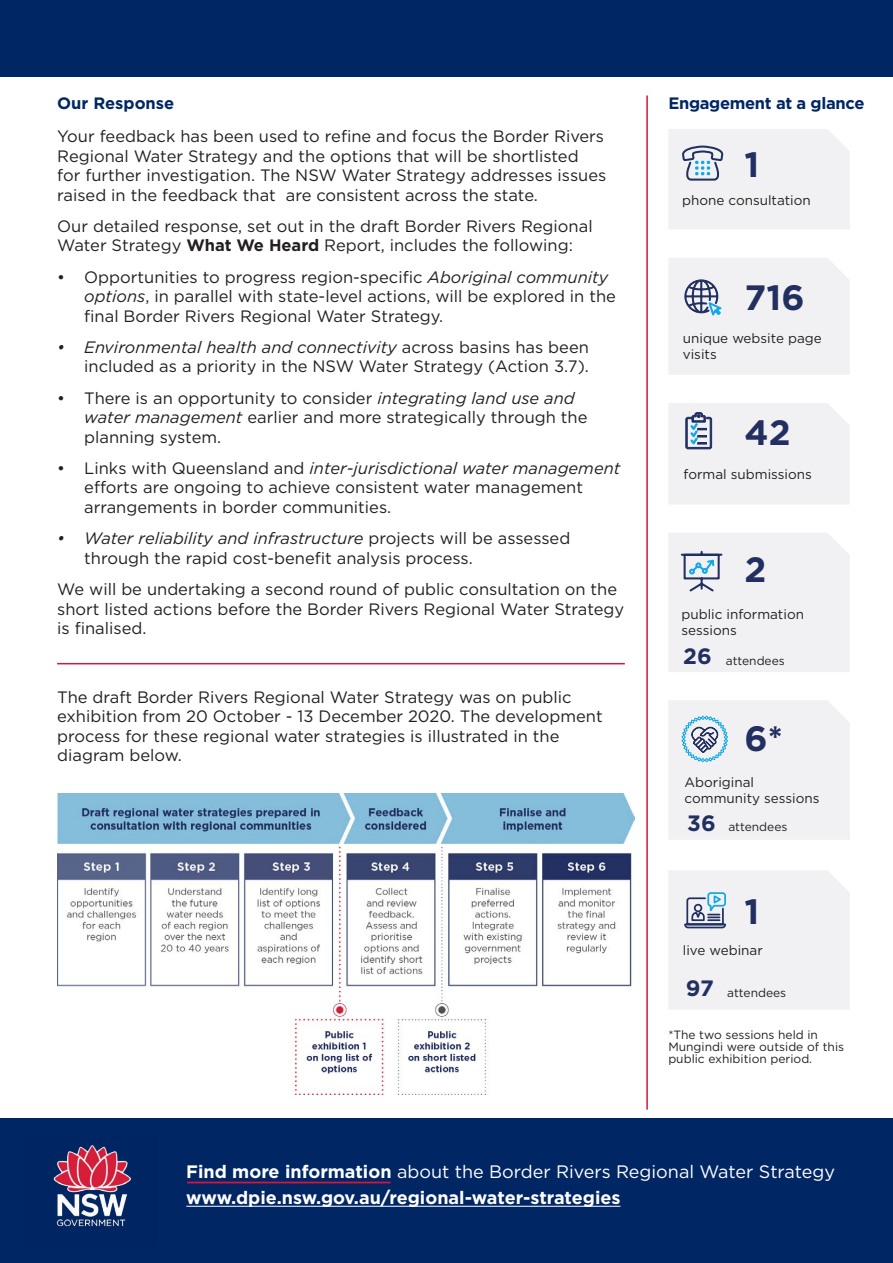
<style>
.page{position:relative;width:893px;height:1263px;background:#fff}
.page>*{position:absolute;margin:0;border:0;box-sizing:border-box;transform-origin:0 0}
.t1{font:700 35.1px "Gotham";color:#212f61}
.t2{font:700 22.2px "Gotham";color:#212f61}
.t3{font:18px "Gotham";color:#fff}
.t4{font:700 18px "Gotham";color:#fff}
.bODY_cOPY{font:16.5px/19.5px "Gotham";color:#231f20}
.Sub{font:700 16.5px "Gotham";letter-spacing:-.02em;color:#002664}
.Paragraph_Style_3{font:700 16.5px "Gotham";color:#002664}
.bODY_cOPY-2{font:13.5px/16.2px "Gotham";color:#231f20}
.bODY_cOPY-3{font:12px/12px "Gotham";color:#231f20}
.s1{font-weight:700}
.s2{font-style:italic}
</style>
<div class="page">
<img style="left:57px;top:793px;width:578px;height:302px">
<hr style="left:57px;top:663px;width:568px;height:1px;background:#d7153a">
<hr style="left:646px;top:95px;width:2px;height:1014px;background:#d7153a">
<div style="left:0;top:0;width:893px;height:77px;background:#002664"></div>
<div style="left:0;top:1119px;width:893px;height:144px;background:#002664"></div>
<div style="left:669px;top:701px;width:181px;height:139px;background:#f1f1f3"></div>
<div style="left:669px;top:129px;width:181px;height:100px;background:#f1f1f3"></div>
<div style="left:669px;top:403px;width:181px;height:101px;background:#f1f1f3"></div>
<div style="left:669px;top:258px;width:181px;height:117px;background:#f1f1f3"></div>
<div style="left:669px;top:870px;width:181px;height:139px;background:#f1f1f3"></div>
<div style="left:669px;top:533px;width:181px;height:139px;background:#f1f1f3"></div>
<hr style="left:186px;top:1206px;width:434px;height:1px;background:#fff">
<hr style="left:187px;top:1181px;width:204px;height:2px;background:#d7153a">
<img style="left:53px;top:1145px;width:78px;height:82px">
<p class="Paragraph_Style_3" style="left:57px;top:92px;width:119px">Our Response</p>
<p class="bODY_cOPY" style="left:57px;top:126px;width:551px">Your feedback has been used to refine and focus the Border Rivers Regional Water Strategy and the options that will be shortlisted<br>for further investigation. The NSW Water Strategy addresses issues raised in the feedback that are consistent across the state.</p>
<p class="bODY_cOPY" style="left:57px;top:216px;width:537px">Our detailed response, set out in the draft Border Rivers Regional<br>Water Strategy <span class="s1">What We Heard</span> Report, includes the following:</p>
<p class="bODY_cOPY" style="left:84px;top:267px;width:533px;text-indent:-27px">• Opportunities to progress region-specific <span class="s2">Aboriginal community options</span>, in parallel with state-level actions, will be explored in the final Border Rivers Regional Water Strategy.</p>
<p class="bODY_cOPY" style="left:57px;top:337px;width:533px;text-align:right"><span class="s2">• Environmental health and connectivity</span> across basins has been included as a priority in the NSW Water Strategy (Action 3.7).</p>
<p class="bODY_cOPY" style="left:84px;top:388px;width:505px;text-indent:-27px">• There is an opportunity to consider <span class="s2">integrating land use and water management</span> earlier and more strategically through the planning system.</p>
<p class="bODY_cOPY" style="left:84px;top:458px;width:538px;text-indent:-27px">• Links with Queensland and <span class="s2">inter-jurisdictional water management </span>efforts are ongoing to achieve consistent water management arrangements in border communities.</p>
<p class="bODY_cOPY" style="left:84px;top:528px;width:488px;text-indent:-27px"><span class="s2">• Water reliability and infrastructure</span> projects will be assessed through the rapid cost-benefit analysis process.</p>
<p class="bODY_cOPY" style="left:57px;top:579px;width:568px">We will be undertaking a second round of public consultation on the short listed actions before the Border Rivers Regional Water Strategy is finalised.</p>
<p class="bODY_cOPY" style="left:57px;top:687px;width:547px">The draft Border Rivers Regional Water Strategy was on public exhibition from 20 October - 13 December 2020. The development process for these regional water strategies is illustrated in the diagram below.</p>
<p class="Sub" style="left:668px;top:92px;width:198px">Engagement at a glance</p>
<p class="t1" style="left:744px;top:141px;width:16px">1</p>
<p class="bODY_cOPY-2" style="left:682px;top:192px;width:130px">phone consultation</p>
<p class="t1" style="left:744px;top:274px;width:62px">716</p>
<p class="bODY_cOPY-2" style="left:683px;top:330px;width:141px">unique website page visits</p>
<p class="t1" style="left:744px;top:409px;width:48px">42</p>
<p class="bODY_cOPY-2" style="left:684px;top:466px;width:130px">formal submissions</p>
<p class="t1" style="left:744px;top:547px;width:23px">2</p>
<p class="bODY_cOPY-2" style="left:681px;top:606px;width:124px">public information sessions</p>
<p class="t2" style="left:683px;top:642px;width:30px">26</p>
<p class="bODY_cOPY-3" style="left:726px;top:654px;width:61px">attendees</p>
<p class="t1" style="left:744px;top:715px;width:40px">6*</p>
<p class="bODY_cOPY-2" style="left:685px;top:774px;width:136px">Aboriginal community sessions</p>
<p class="t2" style="left:687px;top:808px;width:30px">36</p>
<p class="bODY_cOPY-3" style="left:728px;top:821px;width:61px">attendees</p>
<p class="t1" style="left:744px;top:888px;width:16px">1</p>
<p class="bODY_cOPY-2" style="left:683px;top:941px;width:82px">live webinar</p>
<p class="t2" style="left:686px;top:974px;width:30px">97</p>
<p class="bODY_cOPY-3" style="left:727px;top:986px;width:61px">attendees</p>
<p class="bODY_cOPY-3" style="left:668px;top:1028px;width:177px">*The two sessions held in<br>Mungindi were outside of this public exhibition period.</p>
<p class="t3" style="left:186px;top:1160px;width:650px"><span class="s1">Find more information</span> about the Border Rivers Regional Water Strategy</p>
<p class="t4" style="left:186px;top:1186px;width:436px">www.dpie.nsw.gov.au/regional-water-strategies</p>
</div>
